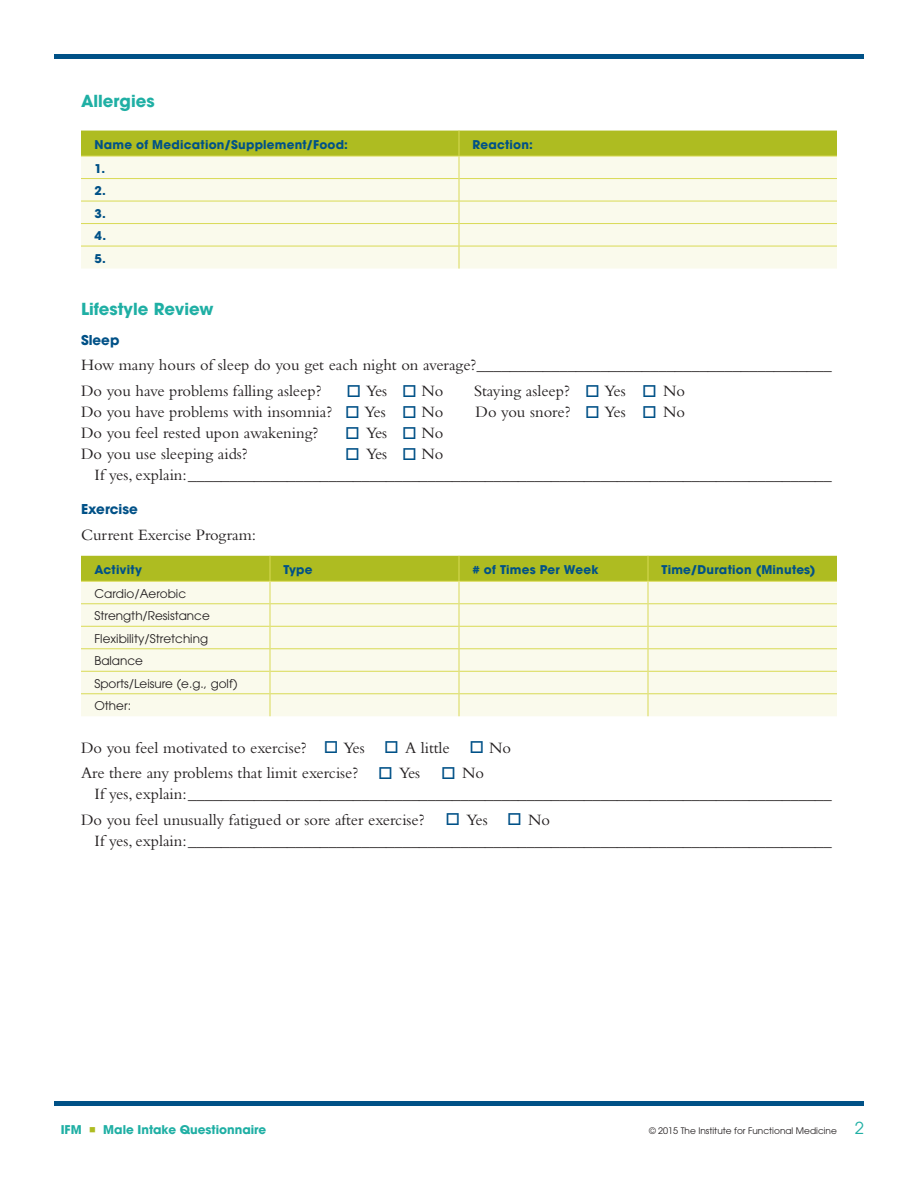
<style>
.page{position:relative;width:918px;height:1188px;background:#fff}
.page>*{position:absolute;margin:0;border:0;box-sizing:border-box;transform-origin:0 0}
.t1{font:16.5px/21px "Bembo Std";color:#231f20}
.t2{font:700 16.5px "ITC Avant Garde Std";color:#1fafa4}
.t3{font:700 13.5px "ITC Avant Garde Std";color:#005187}
.t4{font:700 12px/22.5px "ITC Avant Garde Std";letter-spacing:.02em;color:#005187;text-align:justify}
.t5{font:12px/22.5px "ITC Avant Garde Std";color:#231f20}
.t6{font:700 12px "ITC Avant Garde Std";color:#1fafa4}
.t7{font:9px "ITC Avant Garde Std";color:#231f20}
.s1{color:#005187}
.s2{color:#aebc21}
.s3{font-size:16.5px;color:#1fafa4}
</style>
<div class="page">
<div style="left:54px;top:54px;width:810px;height:5px;background:#005187"></div>
<div style="left:54px;top:1101px;width:810px;height:5px;background:#005187"></div>
<svg style="left:81px;top:131px;width:756px;height:138px;background:#ebedc2"></svg>
<svg style="left:81px;top:556px;width:756px;height:160px;background:#ecefc6"></svg>
<p class="t2" style="left:81px;top:90px;width:75px">Allergies</p>
<p class="t4" style="left:94px;top:133px;width:255px">Name of Medication/Supplement/Food:</p>
<p class="t4" style="left:472px;top:133px;width:62px">Reaction:</p>
<p class="t4" style="left:94px;top:157px;width:13px">1.<br>2.<br>3.<br>4.<br>5.</p>
<p class="t2" style="left:81px;top:298px;width:134px">Lifestyle Review</p>
<p class="t3" style="left:81px;top:331px;width:40px">Sleep</p>
<p class="t1" style="left:81px;top:352px;width:752px;line-height:25.5px">How many hours of sleep do you get each night on average?___________________________________________<br>Do you have problems falling asleep?</p>
<p class="t1" style="left:347px;top:380px;width:99px"><span class="s1">□</span> Yes <span class="s1">□</span> No</p>
<p class="t1" style="left:474px;top:380px;width:213px">Staying asleep? <span class="s1">□</span> Yes <span class="s1">□</span> No</p>
<p class="t1" style="left:81px;top:401px;width:364px">Do you have problems with insomnia? <span class="s1">□</span> Yes <span class="s1">□</span> No</p>
<p class="t1" style="left:476px;top:401px;width:211px">Do you snore? <span class="s1">□</span> Yes <span class="s1">□</span> No</p>
<p class="t1" style="left:81px;top:422px;width:239px">Do you feel rested upon awakening?</p>
<p class="t1" style="left:345px;top:422px;width:100px"><span class="s1">□</span> Yes <span class="s1">□</span> No</p>
<p class="t1" style="left:81px;top:443px;width:168px">Do you use sleeping aids?</p>
<p class="t1" style="left:95px;top:443px;width:739px;text-indent:250px"><span class="s1">□</span> Yes <span class="s1">□</span> No<br>If yes, explain:______________________________________________________________________________</p>
<p class="t3" style="left:81px;top:500px;width:58px">Exercise</p>
<p class="t1" style="left:81px;top:524px;width:177px">Current Exercise Program:</p>
<p class="t4" style="left:94px;top:558px;width:49px">Activity</p>
<p class="t4" style="left:284px;top:558px;width:31px">Type</p>
<p class="t4" style="left:472px;top:558px;width:128px"># of Times Per Week</p>
<p class="t4" style="left:662px;top:558px;width:156px">Time/Duration (Minutes)</p>
<p class="t5" style="left:94px;top:582px;width:144px">Cardio/Aerobic<br>Strength/Resistance<br>Flexibility/Stretching<br>Balance<br>Sports/Leisure (e.g., golf)<br>Other:</p>
<p class="t1" style="left:81px;top:734px;width:432px;line-height:25.5px">Do you feel motivated to exercise? <span class="s1">□</span> Yes <span class="s1">□</span> A little <span class="s1">□</span> No<br>Are there any problems that limit exercise? <span class="s1">□</span> Yes</p>
<p class="t1" style="left:95px;top:762px;width:739px;text-align:center"><span class="s1">□</span> No<br>If yes, explain:______________________________________________________________________________</p>
<p class="t1" style="left:81px;top:809px;width:345px">Do you feel unusually fatigued or sore after exercise?</p>
<p class="t1" style="left:95px;top:809px;width:739px;text-indent:351px"><span class="s1">□</span> Yes <span class="s1">□</span> No<br>If yes, explain:______________________________________________________________________________</p>
<p class="t6" style="left:61px;top:1122px;width:207px">IFM <span class="s2">■</span> Male Intake Questionnaire</p>
<p class="t7" style="left:649px;top:1125px;width:216px">© 2015 The Institute for Functional Medicine <span class="s3">2</span></p>
</div>
